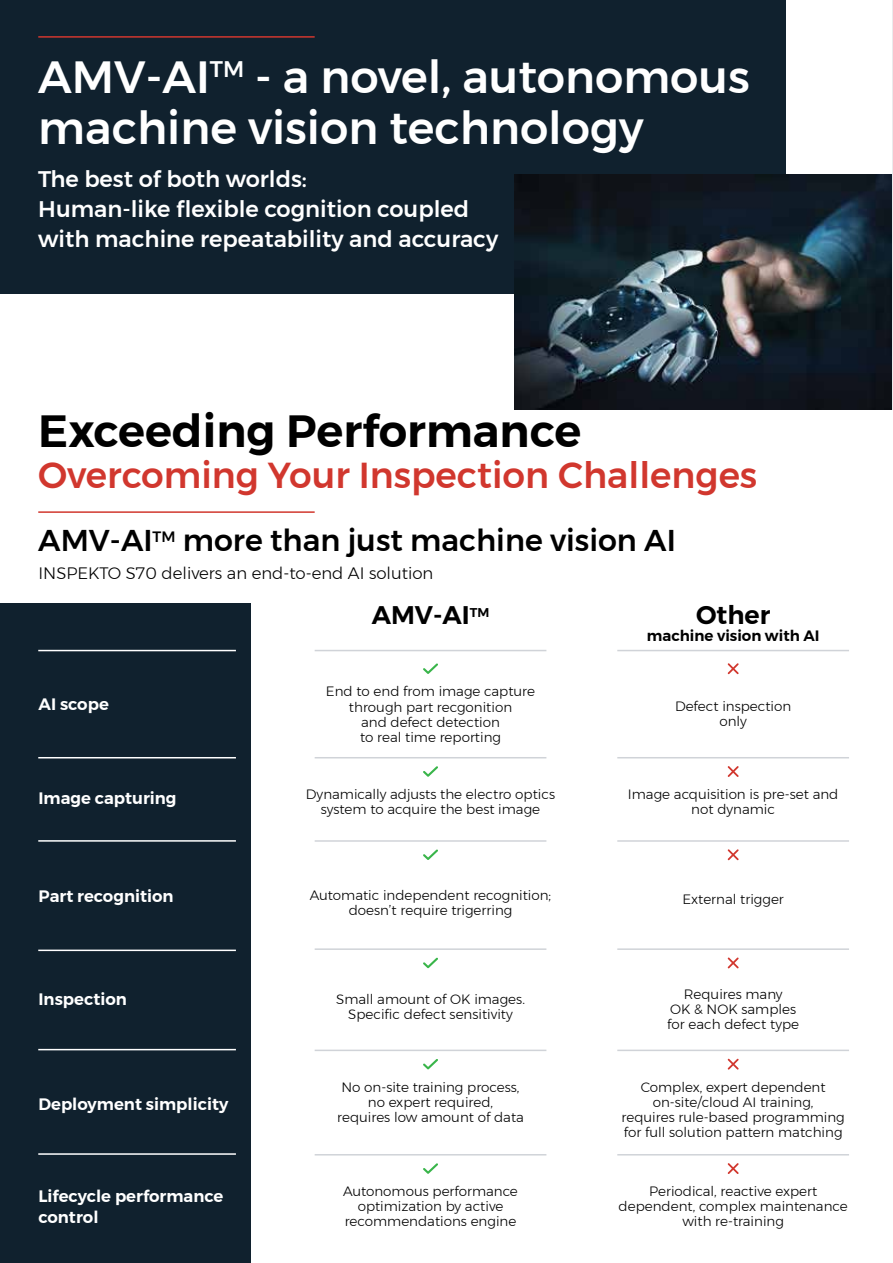
<style>
.page{position:relative;width:893px;height:1263px;background:#fff}
.page>*{position:absolute;margin:0;border:0;box-sizing:border-box;transform-origin:0 0}
.t1{font:500 45px/51px "Montserrat";color:#fff}
.t2{font:600 45px "Montserrat";color:#000}
.t3{font:500 36px "Montserrat";color:#d1372e}
.t4{font:500 30px "Montserrat";color:#000}
.t5{font:600 25.35px "Montserrat";color:#000}
.t6{font:500 22.5px/30px "Montserrat";color:#fff}
.t7{font:600 16.5px/21px "Montserrat";color:#fff}
.t8{font:300 16.5px "Montserrat";color:#000}
.t9{font:600 15px "Montserrat";color:#000}
.t10{font:300 13.5px/15px "Montserrat";color:#000;text-align:center}
</style>
<div class="page">
<div style="left:0;top:0;width:786px;height:294px;background:#10212e"></div>
<img style="left:514px;top:175px;width:378px;height:234px">
<hr style="left:892px;top:0;width:1px;height:409px;background:#ebeaec">
<div style="left:0;top:603px;width:251px;height:660px;background:#10212e"></div>
<hr style="left:38px;top:36px;width:277px;height:2px;background:#d1372e">
<hr style="left:38px;top:511px;width:277px;height:2px;background:#d1372e">
<hr style="left:38px;top:650px;width:198px;height:1px;background:#fff">
<hr style="left:315px;top:650px;width:231px;height:1px;background:#d0d3d8">
<hr style="left:315px;top:757px;width:231px;height:1px;background:#d0d3d8">
<hr style="left:315px;top:840px;width:231px;height:2px;background:#d0d3d8">
<hr style="left:315px;top:948px;width:231px;height:2px;background:#d0d3d8">
<hr style="left:315px;top:1049px;width:231px;height:2px;background:#d0d3d8">
<hr style="left:315px;top:1154px;width:231px;height:1px;background:#d0d3d8">
<hr style="left:617px;top:650px;width:232px;height:1px;background:#d0d3d8">
<hr style="left:617px;top:757px;width:232px;height:1px;background:#d0d3d8">
<hr style="left:617px;top:840px;width:232px;height:2px;background:#d0d3d8">
<hr style="left:617px;top:948px;width:232px;height:2px;background:#d0d3d8">
<hr style="left:617px;top:1049px;width:232px;height:2px;background:#d0d3d8">
<hr style="left:617px;top:1154px;width:232px;height:1px;background:#d0d3d8">
<hr style="left:38px;top:757px;width:198px;height:1px;background:#fff">
<hr style="left:38px;top:840px;width:198px;height:2px;background:#fff">
<hr style="left:38px;top:949px;width:198px;height:2px;background:#fff">
<hr style="left:38px;top:1049px;width:198px;height:1px;background:#fff">
<hr style="left:38px;top:1153px;width:198px;height:2px;background:#fff">
<svg style="left:423px;top:663px;width:15px;height:11px"></svg>
<svg style="left:423px;top:766px;width:15px;height:11px"></svg>
<svg style="left:423px;top:849px;width:15px;height:11px"></svg>
<svg style="left:423px;top:957px;width:15px;height:11px"></svg>
<svg style="left:423px;top:1059px;width:15px;height:10px"></svg>
<svg style="left:423px;top:1163px;width:15px;height:11px"></svg>
<svg style="left:728px;top:663px;width:11px;height:11px"></svg>
<svg style="left:728px;top:766px;width:11px;height:11px"></svg>
<svg style="left:728px;top:849px;width:11px;height:11px"></svg>
<svg style="left:728px;top:957px;width:11px;height:11px"></svg>
<svg style="left:728px;top:1059px;width:11px;height:10px"></svg>
<svg style="left:728px;top:1163px;width:11px;height:11px"></svg>
<h1 class="t1" style="left:38px;top:51px;width:713px">AMV-AI<sup>TM</sup> a- novel, autonomous machine vision technology</h1>
<h3 class="t6" style="left:38px;top:164px;width:461px">The best of both worlds:<br>Human-like flexible cognition coupled with machine repeatability and accuracy</h3>
<h1 class="t2" style="left:38px;top:395px;width:544px">Exceeding Performance</h1>
<h2 class="t3" style="left:38px;top:447px;width:720px">Overcoming Your Inspection Challenges</h2>
<h3 class="t4" style="left:38px;top:517px;width:639px">AMV-AI<sup>TM</sup> more than just machine vision AI</h3>
<p class="t8" style="left:38px;top:561px;width:396px">INSPEKTO S70 delivers an end-to-end AI solution</p>
<h3 class="t5" style="left:372px;top:595px;width:119px">AMV-AI<sup>TM</sup></h3>
<h3 class="t5" style="left:696px;top:595px;width:76px">Other</h3>
<p class="t9" style="left:647px;top:624px;width:174px">machine vision with AI</p>
<p class="t7" style="left:38px;top:694px;width:72px">AI scope</p>
<p class="t10" style="left:326px;top:684px;width:211px">End to end from image capture through part recgonition<br>and defect detection<br>to real time reporting</p>
<p class="t10" style="left:675px;top:699px;width:118px">Defect inspection only</p>
<p class="t7" style="left:38px;top:787px;width:140px">Image capturing</p>
<p class="t10" style="left:306px;top:787px;width:251px">Dynamically adjusts the electro optics system to acquire the best image</p>
<p class="t10" style="left:628px;top:787px;width:212px">Image acquisition is pre-set and not dynamic</p>
<p class="t7" style="left:38px;top:885px;width:137px">Part recognition</p>
<p class="t10" style="left:310px;top:887px;width:243px">Automatic independent recognition; doesn t’ require trigerring</p>
<p class="t10" style="left:682px;top:891px;width:103px">External trigger</p>
<p class="t7" style="left:38px;top:988px;width:90px">Inspection</p>
<p class="t10" style="left:336px;top:991px;width:190px">Small amount of OK images.<br>Specific defect sensitivity</p>
<p class="t10" style="left:667px;top:987px;width:133px">Requires many<br>OK &amp; NOK samples for each defect type</p>
<p class="t7" style="left:38px;top:1093px;width:191px">Deployment simplicity</p>
<p class="t10" style="left:337px;top:1079px;width:188px">No on-site training process, no expert required,<br>requires low amount of data</p>
<p class="t10" style="left:621px;top:1079px;width:225px">Complex, expert dependent on-site/cloud AI training,<br>requires rule-based programming for full solution pattern matching</p>
<p class="t7" style="left:38px;top:1186px;width:186px">Lifecycle performance control</p>
<p class="t10" style="left:343px;top:1184px;width:176px">Autonomous performance optimization by active recommendations engine</p>
<p class="t10" style="left:619px;top:1184px;width:231px">Periodical, reactive expert dependent, complex maintenance with re-training</p>
</div>
